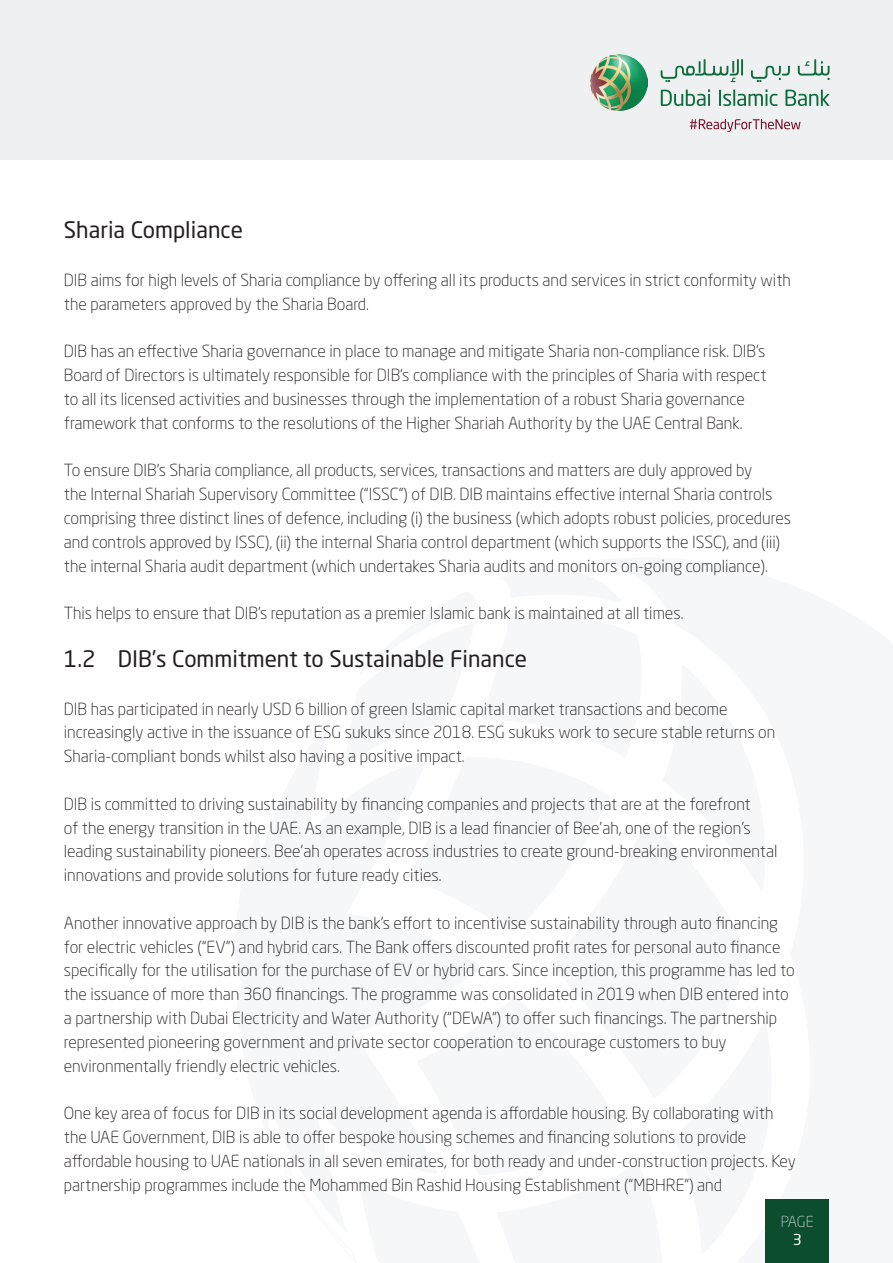
<style>
.page{position:relative;width:893px;height:1263px;background:#fff}
.page>*{position:absolute;margin:0;border:0;box-sizing:border-box;transform-origin:0 0}
.List_Paragraph{font:22.5px "Neo Sans Std";color:#231f20}
.List_Paragraph-2{font:300 16.5px/23.9px "Neo Sans Std";color:#231f20}
.t1{font:300 15px "Neo Sans Std";color:#c7ced1}
.t2{font:15px "Neo Sans Std";color:#fff}
</style>
<div class="page">
<div style="left:0;top:0;width:893px;height:159px;background:#eef0f1"></div>
<div style="left:765px;top:1199px;width:64px;height:64px;background:#0b4d2d"></div>
<img style="left:591px;top:54px;width:56px;height:57px">
<svg style="left:661px;top:89px;width:49px;height:17px"></svg>
<svg style="left:719px;top:89px;width:58px;height:17px"></svg>
<svg style="left:785px;top:90px;width:44px;height:16px"></svg>
<svg style="left:751px;top:66px;width:39px;height:16px"></svg>
<svg style="left:798px;top:59px;width:32px;height:21px"></svg>
<svg style="left:661px;top:59px;width:82px;height:23px"></svg>
<svg style="left:690px;top:119px;width:110px;height:13px"></svg>
<p class="List_Paragraph" style="left:64px;top:216px;width:181px">Sharia Compliance</p>
<p class="List_Paragraph-2" style="left:64px;top:268px;width:729px">DIB aims for high levels of Sharia compliance by offering all its products and services in strict conformity with the parameters approved by the Sharia Board.</p>
<p class="List_Paragraph-2" style="left:64px;top:339px;width:704px">DIB has an effective Sharia governance in place to manage and mitigate Sharia non-compliance risk. DIB’s Board of Directors is ultimately responsible for DIB’s compliance with the principles of Sharia with respect to all its licensed activities and businesses through the implementation of a robust Sharia governance framework that conforms to the resolutions of the Higher Shariah Authority by the UAE Central Bank.</p>
<p class="List_Paragraph-2" style="left:64px;top:458px;width:729px">To ensure DIB’s Sharia compliance, all products, services, transactions and matters are duly approved by<br>the Internal Shariah Supervisory Committee (“ISSC”) of DIB. DIB maintains effective internal Sharia controls comprising three distinct lines of defence, including (i) the business (which adopts robust policies, procedures and controls approved by ISSC), (ii) the internal Sharia control department (which supports the ISSC), and (iii) the internal Sharia audit department (which undertakes Sharia audits and monitors on-going compliance).</p>
<p class="List_Paragraph-2" style="left:64px;top:601px;width:621px">This helps to ensure that DIB’s reputation as a premier Islamic bank is maintained at all times.</p>
<p class="List_Paragraph" style="left:64px;top:645px;width:465px">1.2 DIB’s Commitment to Sustainable Finance</p>
<p class="List_Paragraph-2" style="left:64px;top:696px;width:713px">DIB has participated in nearly USD 6 billion of green Islamic capital market transactions and become increasingly active in the issuance of ESG sukuks since 2018. ESG sukuks work to secure stable returns on<br>Sharia-compliant bonds whilst also having a positive impact.</p>
<p class="List_Paragraph-2" style="left:64px;top:792px;width:715px">DIB is committed to driving sustainability by financing companies and projects that are at the forefront<br>of the energy transition in the UAE. As an example, DIB is a lead financier of Bee’ah, one of the region’s leading sustainability pioneers. Bee’ah operates across industries to create ground-breaking environmental innovations and provide solutions for future ready cities.</p>
<p class="List_Paragraph-2" style="left:64px;top:911px;width:732px">Another innovative approach by DIB is the bank’s effort to incentivise sustainability through auto financing for electric vehicles (“EV”) and hybrid cars. The Bank offers discounted profit rates for personal auto finance specifically for the utilisation for the purchase of EV or hybrid cars. Since inception, this programme has led to the issuance of more than 360 financings. The programme was consolidated in 2019 when DIB entered into a partnership with Dubai Electricity and Water Authority (“DEWA”) to offer such financings. The partnership represented pioneering government and private sector cooperation to encourage customers to buy environmentally friendly electric vehicles.</p>
<p class="List_Paragraph-2" style="left:64px;top:1101px;width:733px">One key area of focus for DIB in its social development agenda is affordable housing. By collaborating with the UAE Government, DIB is able to offer bespoke housing schemes and financing solutions to provide affordable housing to UAE nationals in all seven emirates, for both ready and under-construction projects. Key partnership programmes include the Mohammed Bin Rashid Housing Establishment (“MBHRE”) and</p>
<p class="t1" style="left:781px;top:1212px;width:34px">PAGE</p>
<p class="t2" style="left:793px;top:1230px;width:11px">3</p>
</div>
